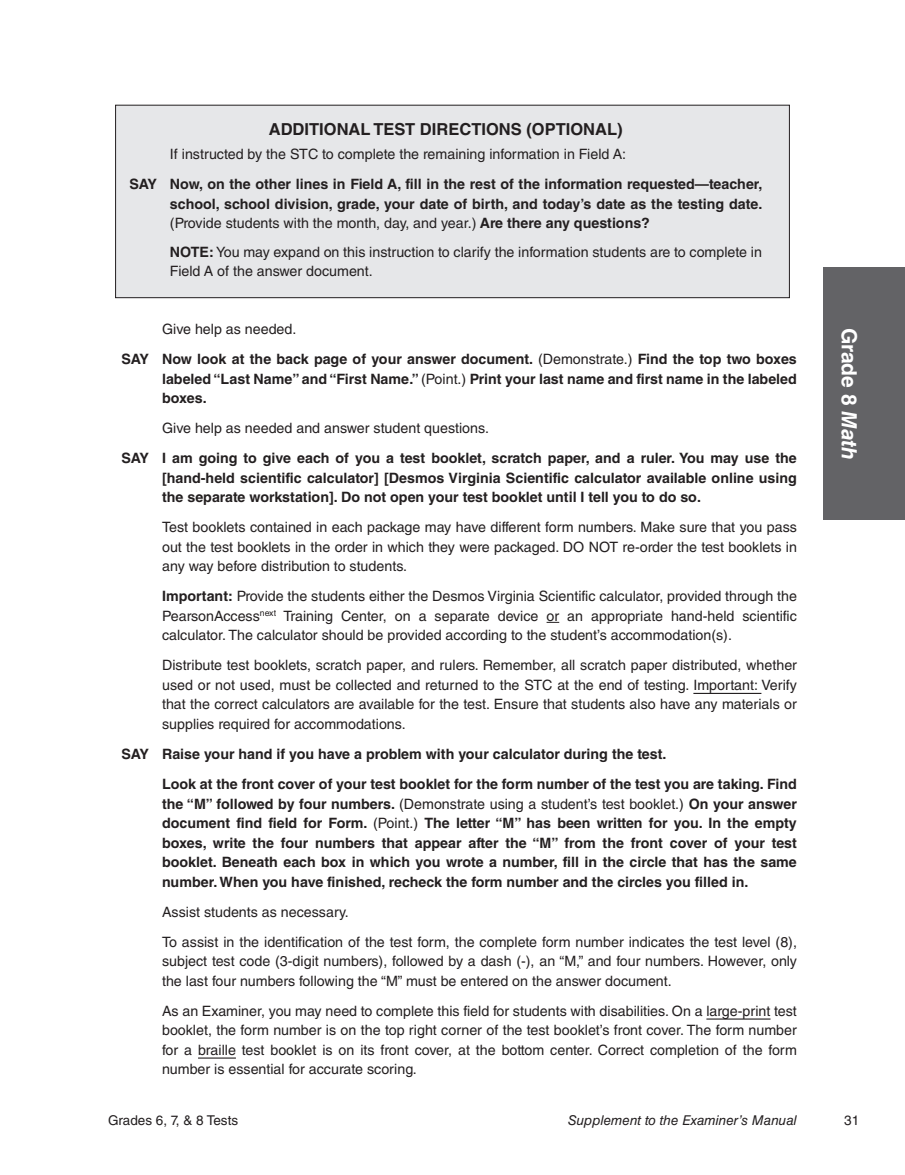
<style>
.page{position:relative;width:905px;height:1175px;background:#fff}
.page>*{position:absolute;margin:0;border:0;box-sizing:border-box;transform-origin:0 0}
.t1{font:700 21px "Helvetica LT Std";color:#fff}
.Boxed_Text_HD-VA{font:700 16.5px "Helvetica LT Std";color:#231f20}
.Body_2__X_X{font:14.25px/19.5px "Helvetica LT Std";color:#231f20;text-align:justify}
.SAY_Directions_Bold{font:700 14.25px/19.5px "Helvetica LT Std";color:#231f20;text-align:justify}
.SAY_Directions_Boxed{font:700 14.25px/19.5px "Helvetica LT Std";color:#231f20;text-align:justify}
.Boxed_Text_Subtext_-_VA{font:14.25px/19.5px "Helvetica LT Std";color:#231f20}
.t2{font:italic 13.5px "Helvetica LT Std";color:#231f20}
.t3{font:13.5px "Helvetica LT Std";color:#231f20}
.s1{font-weight:400}
.s2{font-weight:700}
.s3{font-style:italic}
</style>
<div class="page">
<div style="left:824px;top:268px;width:80px;height:252px;background:#636366"></div>
<svg style="left:546px;top:622px;width:13px;height:1px"></svg>
<hr style="left:693px;top:693px;width:68px;height:1px;background:#231f20">
<hr style="left:706px;top:1018px;width:64px;height:1px;background:#231f20">
<hr style="left:198px;top:1057px;width:38px;height:1px;background:#231f20">
<div style="left:116px;top:105px;width:673px;height:193px;background:#e6e7e9"></div>
<div style="left:115px;top:105px;width:674px;height:193px;border:1px solid #231f20"></div>
<p class="Boxed_Text_HD-VA" style="left:269px;top:119px;width:355px">ADDITIONAL TEST DIRECTIONS (OPTIONAL)</p>
<p class="Boxed_Text_Subtext_-_VA" style="left:170px;top:145px;width:457px">If instructed by the STC to complete the remaining information in Field A:</p>
<p class="SAY_Directions_Boxed" style="left:170px;top:174px;width:594px;text-indent:-40px">SAY Now, on the other lines in Field A, fill in the rest of the information requested—teacher, school, school division, grade, your date of birth, and today’s date as the testing date. <span class="s1">(Provide students with the month, day, and year.)</span> Are there any questions?</p>
<p class="Boxed_Text_Subtext_-_VA" style="left:170px;top:242px;width:593px"><span class="s2">NOTE:</span> You may expand on this instruction to clarify the information students are to complete in<br>Field A of the answer document.</p>
<p class="Body_2__X_X" style="left:162px;top:319px;width:136px">Give help as needed.</p>
<p class="SAY_Directions_Bold" style="left:162px;top:349px;width:636px;text-indent:-40px">SAY Now look at the back page of your answer document. <span class="s1">(Demonstrate.)</span> Find the top two boxes labeled “Last Name” and “First Name.” <span class="s1">(Point.)</span> Print your last name and first name in the labeled boxes.</p>
<p class="Body_2__X_X" style="left:162px;top:418px;width:328px">Give help as needed and answer student questions.</p>
<p class="SAY_Directions_Bold" style="left:162px;top:448px;width:636px;text-indent:-40px">SAY I am going to give each of you a test booklet, scratch paper, and a ruler. You may use the [hand-held scientific calculator] [Desmos Virginia Scientific calculator available online using the separate workstation]. Do not open your test booklet until I tell you to do so.</p>
<p class="Body_2__X_X" style="left:162px;top:517px;width:636px">Test booklets contained in each package may have different form numbers. Make sure that you pass out the test booklets in the order in which they were packaged. DO NOT re-order the test booklets in any way before distribution to students.</p>
<p class="Body_2__X_X" style="left:162px;top:586px;width:636px"><span class="s2">Important:</span> Provide the students either the Desmos Virginia Scientific calculator, provided through the PearsonAccess<sup>next</sup> Training Center, on a separate device or an appropriate hand-held scientific calculator. The calculator should be provided according to the student’s accommodation(s).</p>
<p class="Body_2__X_X" style="left:162px;top:655px;width:636px">Distribute test booklets, scratch paper, and rulers. Remember, all scratch paper distributed, whether used or not used, must be collected and returned to the STC at the end of testing. Important: Verify that the correct calculators are available for the test. Ensure that students also have any materials or supplies required for accommodations.</p>
<p class="SAY_Directions_Bold" style="left:121px;top:744px;width:546px">SAY Raise your hand if you have a problem with your calculator during the test.</p>
<p class="SAY_Directions_Bold" style="left:162px;top:774px;width:636px">Look at the front cover of your test booklet for the form number of the test you are taking. Find the “M” followed by four numbers. <span class="s1">(Demonstrate using a student’s test booklet.)</span> On your answer document find field for Form. <span class="s1">(Point.)</span> The letter “M” has been written for you. In the empty boxes, write the four numbers that appear after the “M” from the front cover of your test booklet. Beneath each box in which you wrote a number, fill in the circle that has the same number. When you have finished, recheck the form number and the circles you filled in.</p>
<p class="Body_2__X_X" style="left:162px;top:901px;width:188px">Assist students as necessary.</p>
<p class="Body_2__X_X" style="left:162px;top:931px;width:636px">To assist in the identification of the test form, the complete form number indicates the test level (8), subject test code (3-digit numbers), followed by a dash (-), an “M,” and four numbers. However, only the last four numbers following the “M” must be entered on the answer document.</p>
<p class="Body_2__X_X" style="left:162px;top:1000px;width:636px">As an Examiner, you may need to complete this field for students with disabilities. On a large-print test booklet, the form number is on the top right corner of the test booklet’s front cover. The form number for a braille test booklet is on its front cover, at the bottom center. Correct completion of the form number is essential for accurate scoring.</p>
<h1 class="t1" style="left:862px;top:327px;width:134px;rotate:90deg">Grade 8 <span class="s3">Math</span></h1>
<p class="t3" style="left:108px;top:1112px;width:132px">Grades 6, 7, &amp; 8 Tests</p>
<p class="t2" style="left:567px;top:1112px;width:231px">Supplement to the Examiner’s Manual</p>
<p class="t3" style="left:844px;top:1112px;width:17px">31</p>
</div>
